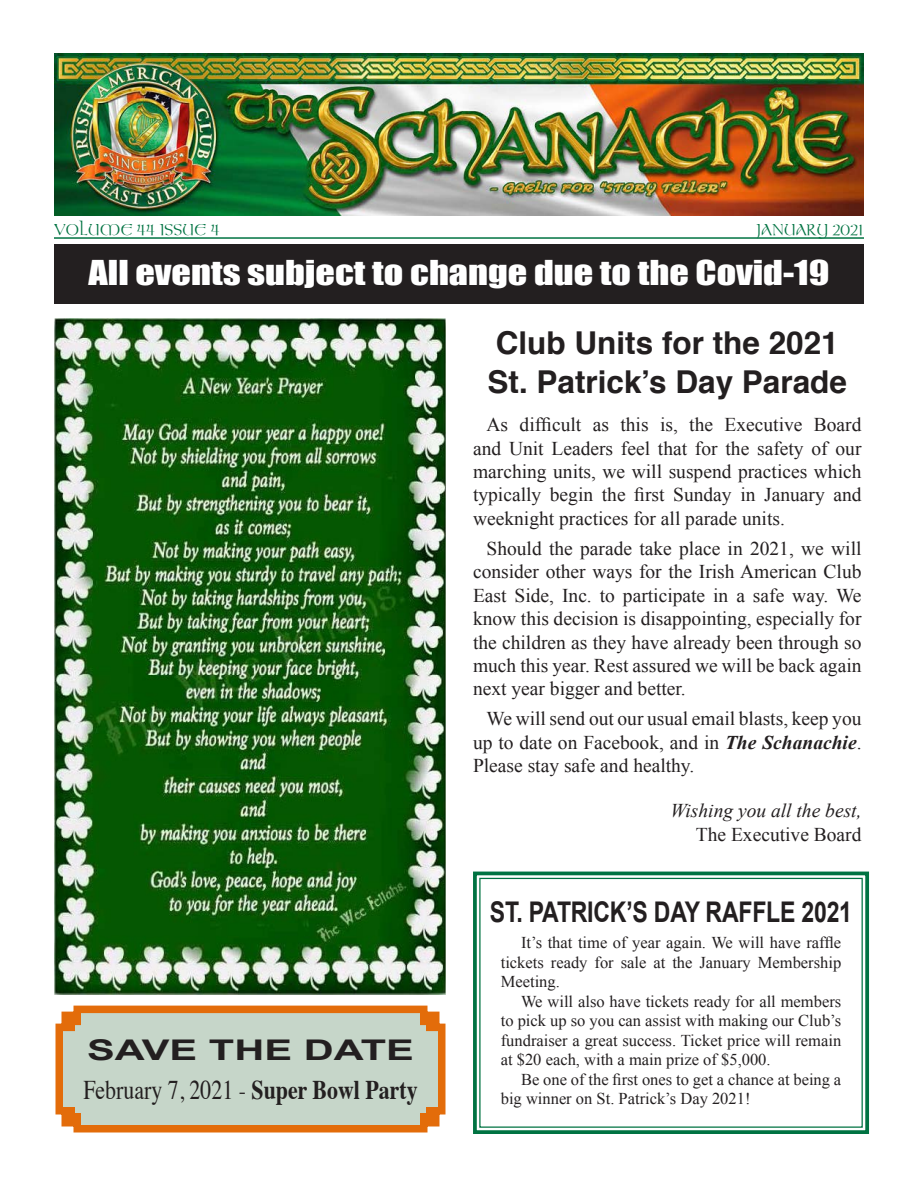
<style>
.page{position:relative;width:918px;height:1188px;background:#fff}
.page>*{position:absolute;margin:0;border:0;box-sizing:border-box;transform-origin:0 0}
.t1{font:31.5px "Impact";color:#fff;scale:1.21 1}
.t2{font:700 31.5px/39px "Helvetica";color:#231f20}
.t3{font:700 28.5px "Arial";letter-spacing:-.01em;color:#231f20;scale:.81 1}
.t4{font:700 28.5px "Arial";letter-spacing:-.01em;color:#231f20;scale:1.46 1}
.t5{font:27px "Times";color:#231f20;scale:.81 1}
.t6{font:19.5px/23.4px "Times New Roman";color:#231f20;text-align:justify}
.t7{font:italic 19.5px "Times New Roman";color:#231f20}
.t8{font:18px "Kelt Normal";color:#007342}
.t9{font:16.5px/19.5px "Times New Roman";color:#231f20;text-align:justify}
.s1{font-weight:700}
.s2{font-weight:700;font-style:italic}
</style>
<div class="page">
<img style="left:54px;top:54px;width:810px;height:162px">
<hr style="left:54px;top:237px;width:810px;height:2px;background:#007342">
<div style="left:54px;top:244px;width:810px;height:59px;background:#231f20"></div>
<svg style="left:55px;top:1005px;width:391px;height:128px"></svg>
<svg style="left:473px;top:871px;width:396px;height:263px"></svg>
<div style="left:479px;top:878px;width:384px;height:250px;border:1px solid #007342"></div>
<img style="left:54px;top:319px;width:392px;height:675px">
<p class="t8" style="left:54px;top:221px;width:168px">VOLUME 44 ISSUE 4</p>
<p class="t8" style="left:757px;top:221px;width:109px">JANUARY 2021</p>
<h1 class="t1" style="left:89px;top:249px;width:614px">All events subject to change due to the Covid-19</h1>
<h2 class="t4" style="left:87px;top:1031px;width:225px">SAVE THE DATE</h2>
<h3 class="t5" style="left:83px;top:1065px;width:414px">February 7, 2021 - <span class="s1">Super Bowl Party</span></h3>
<h1 class="t2" style="left:488px;top:324px;width:361px">Club Units for the 2021<br>St. Patrick’s Day Parade</h1>
<p class="t6" style="left:473px;top:413px;width:390px;text-indent:13px">As difficult as this is, the Executive Board and Unit Leaders feel that for the safety of our marching units, we will suspend practices which typically begin the first Sunday in January and weeknight practices for all parade units.</p>
<p class="t6" style="left:473px;top:536px;width:390px;text-indent:13px">Should the parade take place in 2021, we will consider other ways for the Irish American Club East Side, Inc. to participate in a safe way. We know this decision is disappointing, especially for the children as they have already been through so much this year. Rest assured we will be back again next year bigger and better.</p>
<p class="t6" style="left:473px;top:707px;width:390px;text-indent:13px">We will send out our usual email blasts, keep you up to date on Facebook, and in <span class="s2">The Schanachie</span>.<br>Please stay safe and healthy.</p>
<p class="t7" style="left:670px;top:797px;width:193px">Wishing you all the best,</p>
<p class="t6" style="left:696px;top:822px;width:167px">The Executive Board</p>
<h2 class="t3" style="left:490px;top:893px;width:449px">ST. PATRICK’S DAY RAFFLE 2021</h2>
<p class="t9" style="left:501px;top:933px;width:342px;text-indent:20px">It’s that time of year again. We will have raffle tickets ready for sale at the January Membership Meeting.</p>
<p class="t9" style="left:501px;top:991px;width:342px;text-indent:20px">We will also have tickets ready for all members to pick up so you can assist with making our Club’s fundraiser a great success. Ticket price will remain at $20 each, with a main prize of $5,000.</p>
<p class="t9" style="left:501px;top:1069px;width:342px;text-indent:20px">Be one of the first ones to get a chance at being a big winner on St. Patrick’s Day 2021!</p>
</div>
